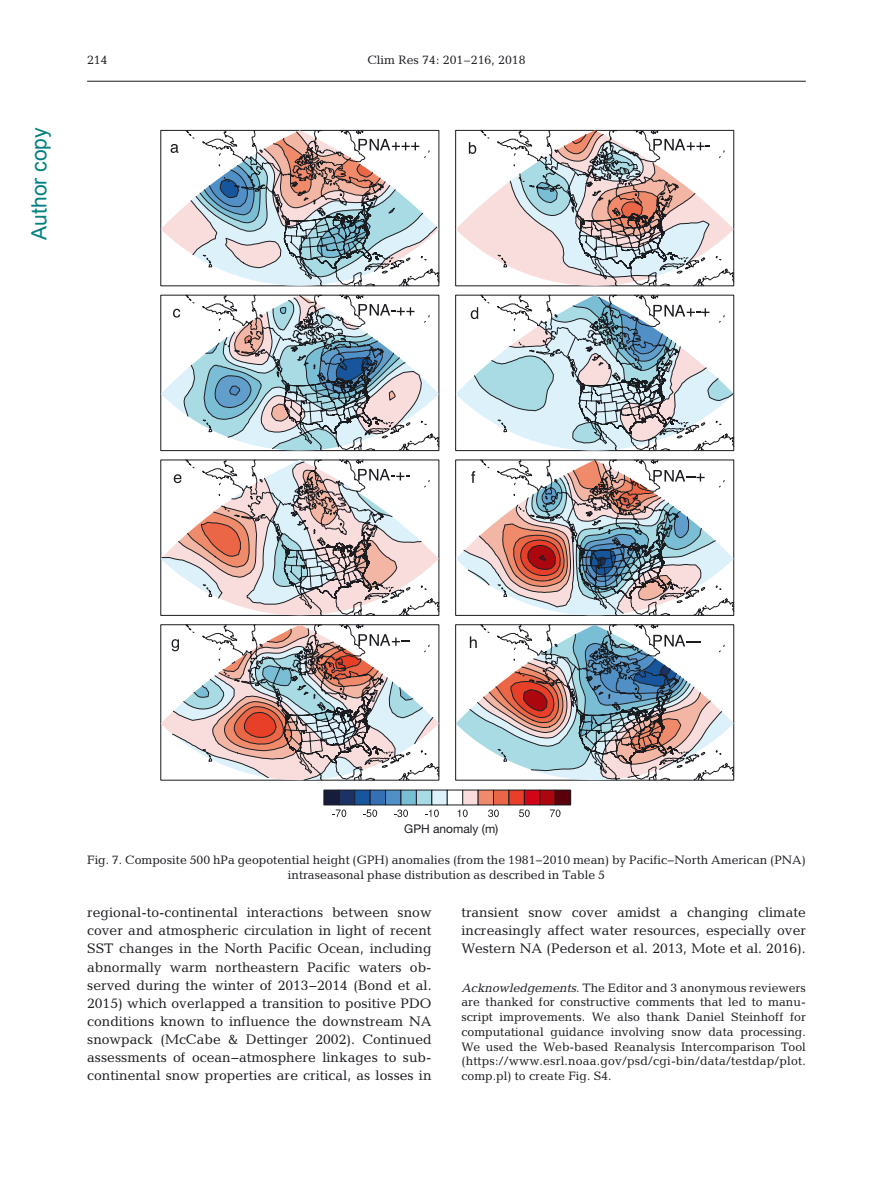
<style>
.page{position:relative;width:893px;height:1178px;background:#fff}
.page>*{position:absolute;margin:0;border:0;box-sizing:border-box;transform-origin:0 0}
.t1{font:21px "Arial";color:#008080}
.t2{font:13.95px/18.1px "Candida";color:#1b1c20;text-align:justify}
.t3{font:12.3px/14.7px "Candida";color:#1b1c20;text-align:justify}
.t4{font:12px "Helvetica Neue";color:#1b1c20}
.s1{font-family:"Oblique Straight Plain"}
</style>
<div class="page">
<hr style="left:87px;top:81px;width:719px;height:1px;background:#1b1c20">
<div style="left:324px;top:790px;width:15px;height:15px;background:#171c3c"></div>
<div style="left:323px;top:790px;width:17px;height:15px;border:1px solid #1b1c20"></div>
<div style="left:339px;top:790px;width:16px;height:15px;background:#1c3264"></div>
<div style="left:339px;top:790px;width:16px;height:15px;border:1px solid #1b1c20"></div>
<div style="left:355px;top:790px;width:15px;height:15px;background:#17559c"></div>
<div style="left:354px;top:790px;width:17px;height:15px;border:1px solid #1b1c20"></div>
<div style="left:370px;top:790px;width:16px;height:15px;background:#3670b4"></div>
<div style="left:370px;top:790px;width:16px;height:15px;border:1px solid #1b1c20"></div>
<div style="left:386px;top:790px;width:15px;height:15px;background:#5090c6"></div>
<div style="left:385px;top:790px;width:16px;height:15px;border:1px solid #1b1c20"></div>
<div style="left:401px;top:790px;width:15px;height:15px;background:#79bed5"></div>
<div style="left:416px;top:790px;width:16px;height:15px;background:#a9dbe4"></div>
<div style="left:416px;top:790px;width:16px;height:15px;border:1px solid #1b1c20"></div>
<div style="left:432px;top:790px;width:15px;height:15px;background:#ddf1fa"></div>
<div style="left:431px;top:790px;width:17px;height:15px;border:1px solid #1b1c20"></div>
<div style="left:447px;top:790px;width:16px;height:15px;border:1px solid #1b1c20"></div>
<div style="left:463px;top:790px;width:15px;height:15px;background:#f9dddd"></div>
<div style="left:462px;top:790px;width:16px;height:15px;border:1px solid #1b1c20"></div>
<div style="left:478px;top:790px;width:15px;height:15px;background:#ef8a6a"></div>
<div style="left:493px;top:790px;width:16px;height:15px;background:#eb6646"></div>
<div style="left:493px;top:790px;width:16px;height:15px;border:1px solid #1b1c20"></div>
<div style="left:509px;top:790px;width:15px;height:15px;background:#e84028"></div>
<div style="left:524px;top:790px;width:16px;height:15px;background:#d20417"></div>
<div style="left:524px;top:790px;width:16px;height:15px;border:1px solid #1b1c20"></div>
<div style="left:540px;top:790px;width:15px;height:15px;background:#ac060f"></div>
<div style="left:539px;top:790px;width:17px;height:15px;border:1px solid #1b1c20"></div>
<div style="left:555px;top:790px;width:16px;height:15px;background:#5b000a"></div>
<div style="left:555px;top:790px;width:16px;height:15px;border:1px solid #1b1c20"></div>
<svg style="left:332px;top:809px;width:15px;height:9px"></svg>
<svg style="left:363px;top:809px;width:15px;height:9px"></svg>
<svg style="left:394px;top:809px;width:14px;height:9px"></svg>
<svg style="left:425px;top:809px;width:14px;height:9px"></svg>
<svg style="left:458px;top:809px;width:10px;height:9px"></svg>
<svg style="left:488px;top:809px;width:11px;height:9px"></svg>
<svg style="left:519px;top:809px;width:11px;height:9px"></svg>
<svg style="left:550px;top:809px;width:11px;height:9px"></svg>
<svg style="left:160px;top:129px;width:575px;height:158px"></svg>
<svg style="left:160px;top:294px;width:575px;height:322px"></svg>
<svg style="left:161px;top:459px;width:302px;height:157px"></svg>
<svg style="left:171px;top:624px;width:285px;height:157px"></svg>
<svg style="left:161px;top:130px;width:278px;height:156px"></svg>
<svg style="left:161px;top:295px;width:278px;height:156px"></svg>
<svg style="left:456px;top:130px;width:278px;height:321px"></svg>
<svg style="left:161px;top:460px;width:260px;height:145px"></svg>
<svg style="left:456px;top:460px;width:278px;height:156px"></svg>
<svg style="left:161px;top:625px;width:278px;height:155px"></svg>
<svg style="left:456px;top:624px;width:279px;height:157px"></svg>
<h1 class="t1" style="left:25px;top:240px;width:114px;rotate:-90deg">Author copy</h1>
<p class="t3" style="left:87px;top:53px;width:22px">214</p>
<p class="t3" style="left:367px;top:53px;width:160px">Clim Res 74: 201–216, 2018</p>
<p class="t4" style="left:404px;top:824px;width:96px">GPH anomaly (m)</p>
<p class="t3" style="left:87px;top:854px;width:720px;text-align:center">Fig. 7. Composite 500 hPa geopotential height (GPH) anomalies (from the 1981−2010 mean) by Pacific−North American (PNA) intraseasonal phase distribution as described in Table 5</p>
<p class="t2" style="left:87px;top:905px;width:346px">regional-to-continental interactions between snow cover and atmospheric circulation in light of recent SST changes in the North Pacific Ocean, including abnormally warm northeastern Pacific waters ob - served during the winter of 2013−2014 (Bond et al.<br>2015) which overlapped a transition to positive PDO conditions known to influence the downstream NA snowpack (McCabe &amp; Dettinger 2002). Continued assessments of ocean− atmosphere linkages to sub&shy;continental snow properties are critical, as losses in</p>
<p class="t2" style="left:461px;top:905px;width:346px">transient snow cover amidst a changing climate increasingly affect water resources, especially over Western NA (Pederson et al. 2013, Mote et al. 2016).</p>
<p class="t3" style="left:461px;top:981px;width:346px"><span class="s1">Acknowledgements</span>. The Editor and 3 anonymous reviewers are thanked for constructive comments that led to manu&shy;script improvements. We also thank Daniel Steinhoff for computational guidance involving snow data processing.<br>We used the Web-based Reanalysis Intercomparison Tool (https://www.esrl.noaa.gov/psd/cgi-bin/ data/ testdap/ plot. comp. pl) to create Fig. S4.</p>
</div>
